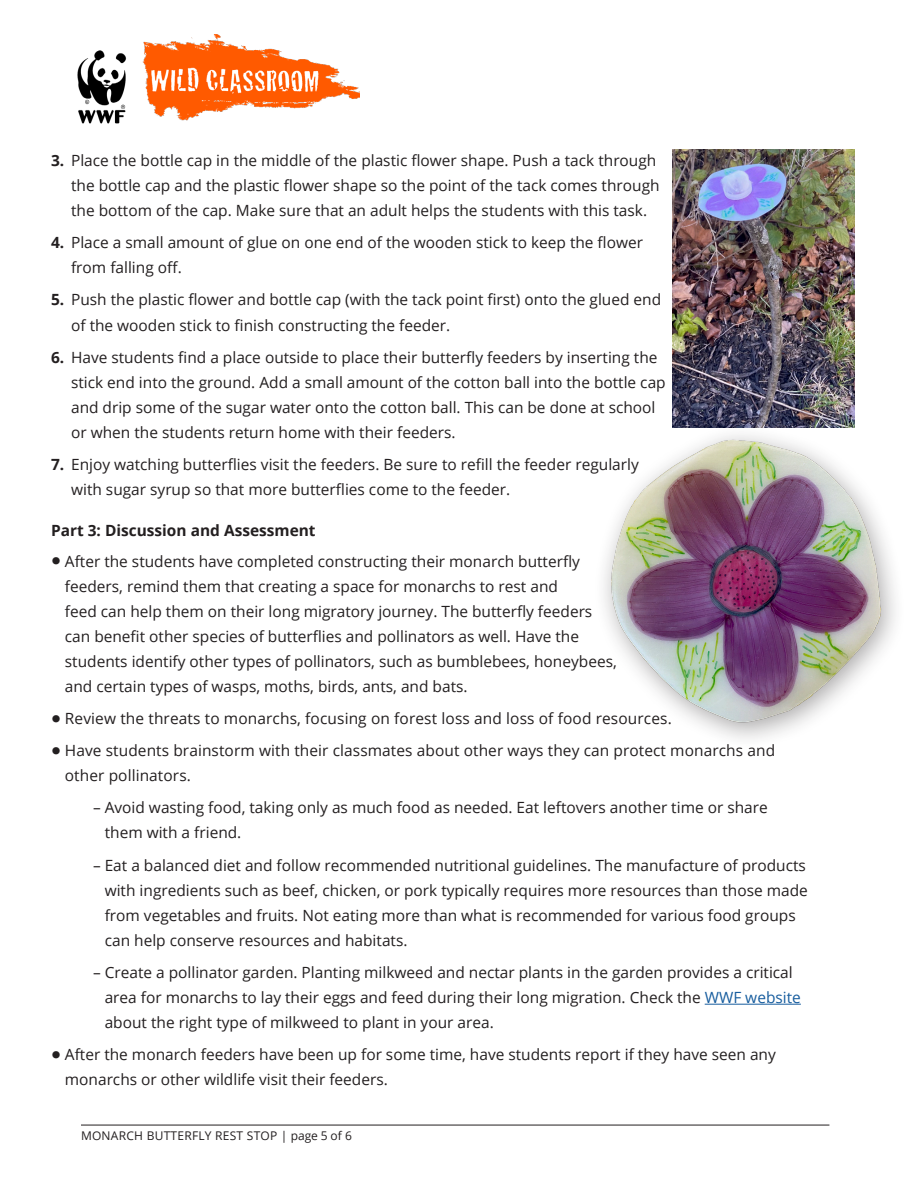
<style>
.page{position:relative;width:918px;height:1188px;background:#fff}
.page>*{position:absolute;margin:0;border:0;box-sizing:border-box;transform-origin:0 0}
.Bullet_lists{font:15.45px/25px "Open Sans";color:#231f20}
.Bullet_lists-2{font:700 15.45px "Open Sans";color:#231f20}
.t1{font:12px "Open Sans";letter-spacing:.02em;color:#231f20}
.s1{font-weight:700}
.s2{font-family:"Univers LT Std";font-weight:100;font-stretch:ultra-condensed;font-size:20.1px}
.s3{color:#175d9e}
</style>
<div class="page">
<hr style="left:81px;top:1125px;width:748px;height:1px;background:#231f20">
<hr style="left:705px;top:1004px;width:96px;height:1px;background:#175d9e">
<img style="left:77px;top:35px;width:283px;height:89px">
<img style="left:603px;top:438px;width:293px;height:297px">
<img style="left:673px;top:150px;width:181px;height:278px">
<p class="Bullet_lists" style="left:71px;top:147px;width:590px;text-indent:-20px"><span class="s1">3.</span> Place the bottle cap in the middle of the plastic flower shape. Push a tack through the bottle cap and the plastic flower shape so the point of the tack comes through the bottom of the cap. Make sure that an adult helps the students with this task.</p>
<p class="Bullet_lists" style="left:71px;top:230px;width:574px;text-indent:-20px"><span class="s1">4.</span> Place a small amount of glue on one end of the wooden stick to keep the flower from falling off.</p>
<p class="Bullet_lists" style="left:71px;top:287px;width:592px;text-indent:-20px"><span class="s1">5.</span> Push the plastic flower and bottle cap (with the tack point first) onto the glued end of the wooden stick to finish constructing the feeder.</p>
<p class="Bullet_lists" style="left:71px;top:344px;width:596px;text-indent:-20px"><span class="s1">6.</span> Have students find a place outside to place their butterfly feeders by inserting the stick end into the ground. Add a small amount of the cotton ball into the bottle cap and drip some of the sugar water onto the cotton ball. This can be done at school or when the students return home with their feeders.</p>
<p class="Bullet_lists" style="left:71px;top:451px;width:569px;text-indent:-20px"><span class="s1">7.</span> Enjoy watching butterflies visit the feeders. Be sure to refill the feeder regularly with sugar syrup so that more butterflies come to the feeder.</p>
<p class="Bullet_lists-2" style="left:51px;top:520px;width:266px">Part 3: Discussion and Assessment</p>
<p class="Bullet_lists" style="left:65px;top:548px;width:553px;text-indent:-14px"><span class="s2">•</span> After the students have completed constructing their monarch butterfly feeders, remind them that creating a space for monarchs to rest and<br>feed can help them on their long migratory journey. The butterfly feeders can benefit other species of butterflies and pollinators as well. Have the students identify other types of pollinators, such as bumblebees, honeybees, and certain types of wasps, moths, birds, ants, and bats.</p>
<p class="Bullet_lists" style="left:51px;top:706px;width:622px"><span class="s2">•</span> Review the threats to monarchs, focusing on forest loss and loss of food resources.</p>
<p class="Bullet_lists" style="left:65px;top:738px;width:712px;text-indent:-14px"><span class="s2">•</span> Have students brainstorm with their classmates about other ways they can protect monarchs and other pollinators.</p>
<p class="Bullet_lists" style="left:105px;top:795px;width:665px;text-indent:-12px">– Avoid wasting food, taking only as much food as needed. Eat leftovers another time or share them with a friend.</p>
<p class="Bullet_lists" style="left:105px;top:852px;width:705px;text-indent:-12px">– Eat a balanced diet and follow recommended nutritional guidelines. The manufacture of products with ingredients such as beef, chicken, or pork typically requires more resources than those made from vegetables and fruits. Not eating more than what is recommended for various food groups can help conserve resources and habitats.</p>
<p class="Bullet_lists" style="left:105px;top:959px;width:698px;text-indent:-12px">– Create a pollinator garden. Planting milkweed and nectar plants in the garden provides a critical area for monarchs to lay their eggs and feed during their long migration. Check the <span class="s3">WWF website </span>about the right type of milkweed to plant in your area.</p>
<p class="Bullet_lists" style="left:65px;top:1042px;width:713px;text-indent:-14px"><span class="s2">•</span> After the monarch feeders have been up for some time, have students report if they have seen any monarchs or other wildlife visit their feeders.</p>
<p class="t1" style="left:81px;top:1128px;width:272px">MONARCH BUTTERFLY REST STOP | page 5 of 6</p>
</div>
